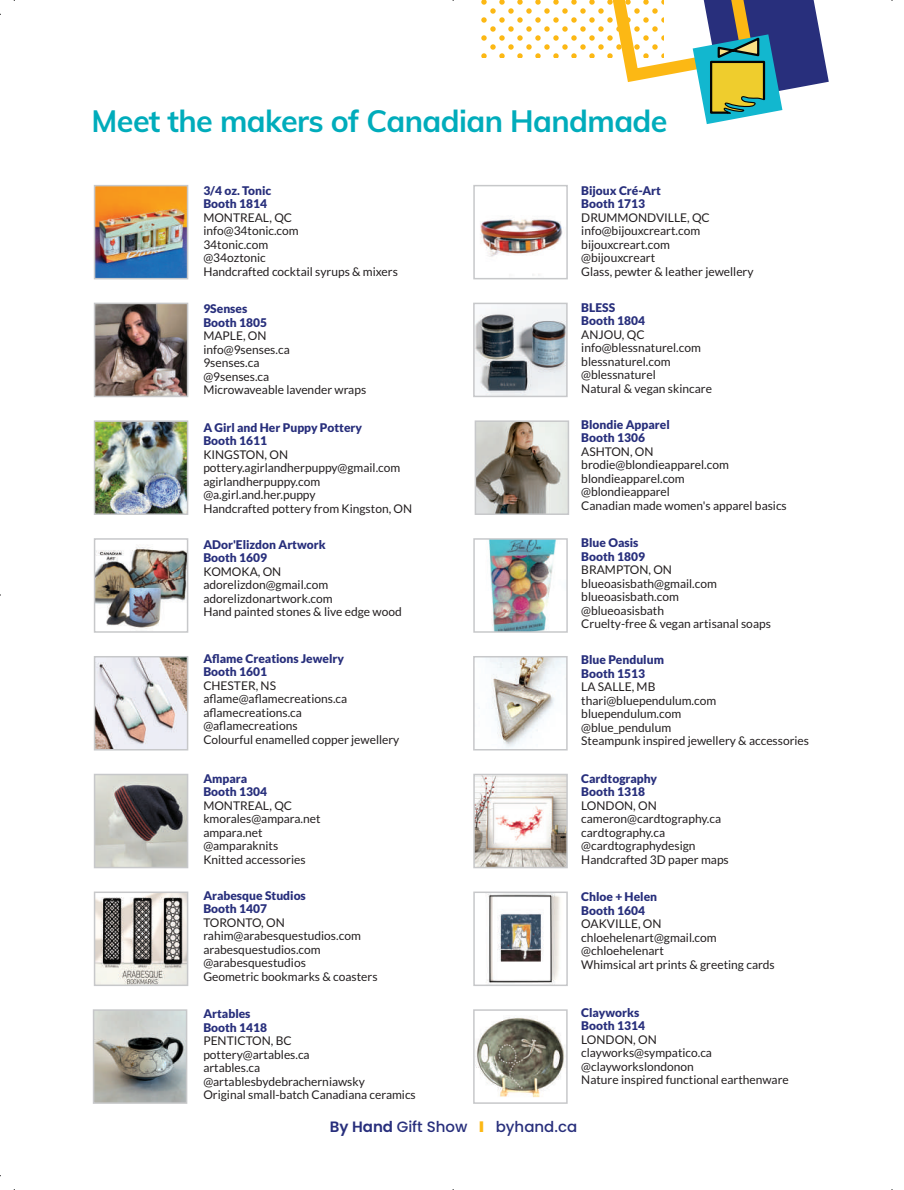
<style>
.page{position:relative;width:904px;height:1190px;background:#fff}
.page>*{position:absolute;margin:0;border:0;box-sizing:border-box;transform-origin:0 0}
.t1{font:700 30.45px "Muli";letter-spacing:-.02em;color:#00acbb}
.t2{font:500 15px "Poppins";color:#282f7c}
.t3{font:12px/13.5px "Lato";color:#231f20}
.t4{font:900 12px/13.5px "Lato";color:#282f7c}
.s1{font-weight:600}
.s2{font-weight:900;color:#fcb814}
</style>
<div class="page">
<img style="left:97px;top:306px;width:88px;height:88px">
<div style="left:94px;top:303px;width:94px;height:94px;border:2px solid #c7c8ca"></div>
<img style="left:97px;top:423px;width:88px;height:89px">
<div style="left:94px;top:420px;width:94px;height:95px;border:2px solid #c7c8ca"></div>
<img style="left:480px;top:219px;width:83px;height:57px">
<div style="left:473px;top:185px;width:95px;height:94px;border:2px solid #c7c8ca"></div>
<img style="left:97px;top:188px;width:88px;height:88px">
<div style="left:94px;top:185px;width:94px;height:94px;border:2px solid #c7c8ca"></div>
<img style="left:97px;top:546px;width:88px;height:83px">
<div style="left:94px;top:538px;width:94px;height:95px;border:2px solid #c7c8ca"></div>
<img style="left:476px;top:306px;width:89px;height:88px">
<div style="left:473px;top:303px;width:95px;height:94px;border:2px solid #c7c8ca"></div>
<img style="left:97px;top:659px;width:88px;height:88px">
<div style="left:94px;top:656px;width:94px;height:94px;border:2px solid #c7c8ca"></div>
<img style="left:478px;top:423px;width:88px;height:89px">
<div style="left:475px;top:420px;width:94px;height:95px;border:2px solid #c7c8ca"></div>
<img style="left:97px;top:776px;width:88px;height:89px">
<div style="left:94px;top:773px;width:94px;height:95px;border:2px solid #c7c8ca"></div>
<img style="left:489px;top:541px;width:67px;height:89px">
<div style="left:473px;top:538px;width:95px;height:95px;border:2px solid #c7c8ca"></div>
<img style="left:97px;top:894px;width:88px;height:89px">
<div style="left:94px;top:891px;width:94px;height:95px;border:2px solid #c7c8ca"></div>
<img style="left:479px;top:659px;width:86px;height:88px">
<div style="left:473px;top:656px;width:95px;height:94px;border:2px solid #c7c8ca"></div>
<img style="left:96px;top:1012px;width:88px;height:88px">
<div style="left:93px;top:1009px;width:94px;height:94px;border:2px solid #c7c8ca"></div>
<img style="left:476px;top:776px;width:89px;height:89px">
<div style="left:473px;top:773px;width:95px;height:95px;border:2px solid #c7c8ca"></div>
<img style="left:486px;top:894px;width:74px;height:89px">
<div style="left:473px;top:891px;width:95px;height:95px;border:2px solid #c7c8ca"></div>
<img style="left:476px;top:1016px;width:89px;height:82px">
<div style="left:473px;top:1009px;width:95px;height:94px;border:2px solid #c7c8ca"></div>
<svg style="left:481px;top:1px;width:114px;height:56px"></svg>
<svg style="left:598px;top:1px;width:231px;height:123px"></svg>
<hr style="left:432px;top:0;width:42px;height:1px;background:#000">
<hr style="left:432px;top:1189px;width:42px;height:1px;background:#000">
<hr style="left:0;top:574px;width:1px;height:42px;background:#000">
<h1 class="t1" style="left:92px;top:99px;width:577px">Meet the makers of Canadian Handmade</h1>
<p class="t4" style="left:203px;top:184px;width:70px">3/4 oz. Tonic<br>Booth 1814</p>
<p class="t3" style="left:203px;top:211px;width:196px">MONTREAL, QC<br>info@34tonic.com<br>34tonic.com<br>@34oztonic<br>Handcrafted cocktail syrups &amp; mixers</p>
<p class="t4" style="left:203px;top:302px;width:65px">9Senses<br>Booth 1805</p>
<p class="t3" style="left:203px;top:329px;width:164px">MAPLE, ON<br>info@9senses.ca<br>9senses.ca<br>@9senses.ca<br>Microwaveable lavender wraps</p>
<p class="t4" style="left:203px;top:421px;width:160px">A Girl and Her Puppy Pottery<br>Booth 1611</p>
<p class="t3" style="left:203px;top:448px;width:210px">KINGSTON, ON pottery.agirlandherpuppy@gmail.com agirlandherpuppy.com @a.girl.and.her.puppy<br>Handcrafted pottery from Kingston, ON</p>
<p class="t4" style="left:203px;top:538px;width:124px">ADor'Elizdon Artwork<br>Booth 1609</p>
<p class="t3" style="left:203px;top:565px;width:200px">KOMOKA, ON adorelizdon@gmail.com adorelizdonartwork.com<br>Hand painted stones &amp; live edge wood</p>
<p class="t4" style="left:203px;top:652px;width:142px">Aflame Creations Jewelry<br>Booth 1601</p>
<p class="t3" style="left:203px;top:679px;width:198px">CHESTER, NS aflame@aflamecreations.ca aflamecreations.ca<br>@aflamecreations<br>Colourful enamelled copper jewellery</p>
<p class="t4" style="left:203px;top:772px;width:65px">Ampara<br>Booth 1304</p>
<p class="t3" style="left:203px;top:799px;width:119px">MONTREAL, QC kmorales@ampara.net ampara.net @amparaknits<br>Knitted accessories</p>
<p class="t4" style="left:203px;top:889px;width:104px">Arabesque Studios<br>Booth 1407</p>
<p class="t3" style="left:203px;top:916px;width:176px">TORONTO, ON rahim@arabesquestudios.com arabesquestudios.com @arabesquestudios<br>Geometric bookmarks &amp; coasters</p>
<p class="t4" style="left:203px;top:1007px;width:65px">Artables<br>Booth 1418</p>
<p class="t3" style="left:203px;top:1034px;width:214px">PENTICTON, BC<br>pottery@artables.ca<br>artables.ca @artablesbydebracherniawsky<br>Original small-batch Canadiana ceramics</p>
<p class="t4" style="left:581px;top:184px;width:81px">Bijoux Cré-Art<br>Booth 1713</p>
<p class="t3" style="left:581px;top:211px;width:174px">DRUMMONDVILLE, QC info@bijouxcreart.com bijouxcreart.com<br>@bijouxcreart<br>Glass, pewter &amp; leather jewellery</p>
<p class="t4" style="left:581px;top:301px;width:65px">BLESS<br>Booth 1804</p>
<p class="t3" style="left:581px;top:328px;width:132px">ANJOU, QC info@blessnaturel.com blessnaturel.com @blessnaturel<br>Natural &amp; vegan skincare</p>
<p class="t4" style="left:581px;top:418px;width:90px">Blondie Apparel<br>Booth 1306</p>
<p class="t3" style="left:581px;top:445px;width:207px">ASHTON, ON brodie@blondieapparel.com blondieapparel.com<br>@blondieapparel<br>Canadian made women's apparel basics</p>
<p class="t4" style="left:581px;top:536px;width:65px">Blue Oasis<br>Booth 1809</p>
<p class="t3" style="left:581px;top:563px;width:191px">BRAMPTON, ON blueoasisbath@gmail.com blueoasisbath.com<br>@blueoasisbath<br>Cruelty-free &amp; vegan artisanal soaps</p>
<p class="t4" style="left:581px;top:653px;width:84px">Blue Pendulum<br>Booth 1513</p>
<p class="t3" style="left:581px;top:680px;width:229px">LA SALLE, MB<br>thari@bluependulum.com bluependulum.com<br>@blue_pendulum<br>Steampunk inspired jewellery &amp; accessories</p>
<p class="t4" style="left:581px;top:772px;width:77px">Cardtography<br>Booth 1318</p>
<p class="t3" style="left:581px;top:799px;width:149px">LONDON, ON cameron@cardtography.ca cardtography.ca @cardtographydesign<br>Handcrafted 3D paper maps</p>
<p class="t4" style="left:581px;top:890px;width:77px">Chloe + Helen<br>Booth 1604</p>
<p class="t3" style="left:581px;top:917px;width:195px">OAKVILLE, ON chloehelenart@gmail.com @chloehelenart<br>Whimsical art prints &amp; greeting cards</p>
<p class="t4" style="left:581px;top:1006px;width:65px">Clayworks<br>Booth 1314</p>
<p class="t3" style="left:581px;top:1033px;width:209px">LONDON, ON clayworks@sympatico.ca @clayworkslondonon<br>Nature inspired functional earthenware</p>
<p class="t2" style="left:330px;top:1120px;width:249px"><span class="s1">By Hand</span> Gift Show <span class="s2">I</span> byhand.ca</p>
</div>
